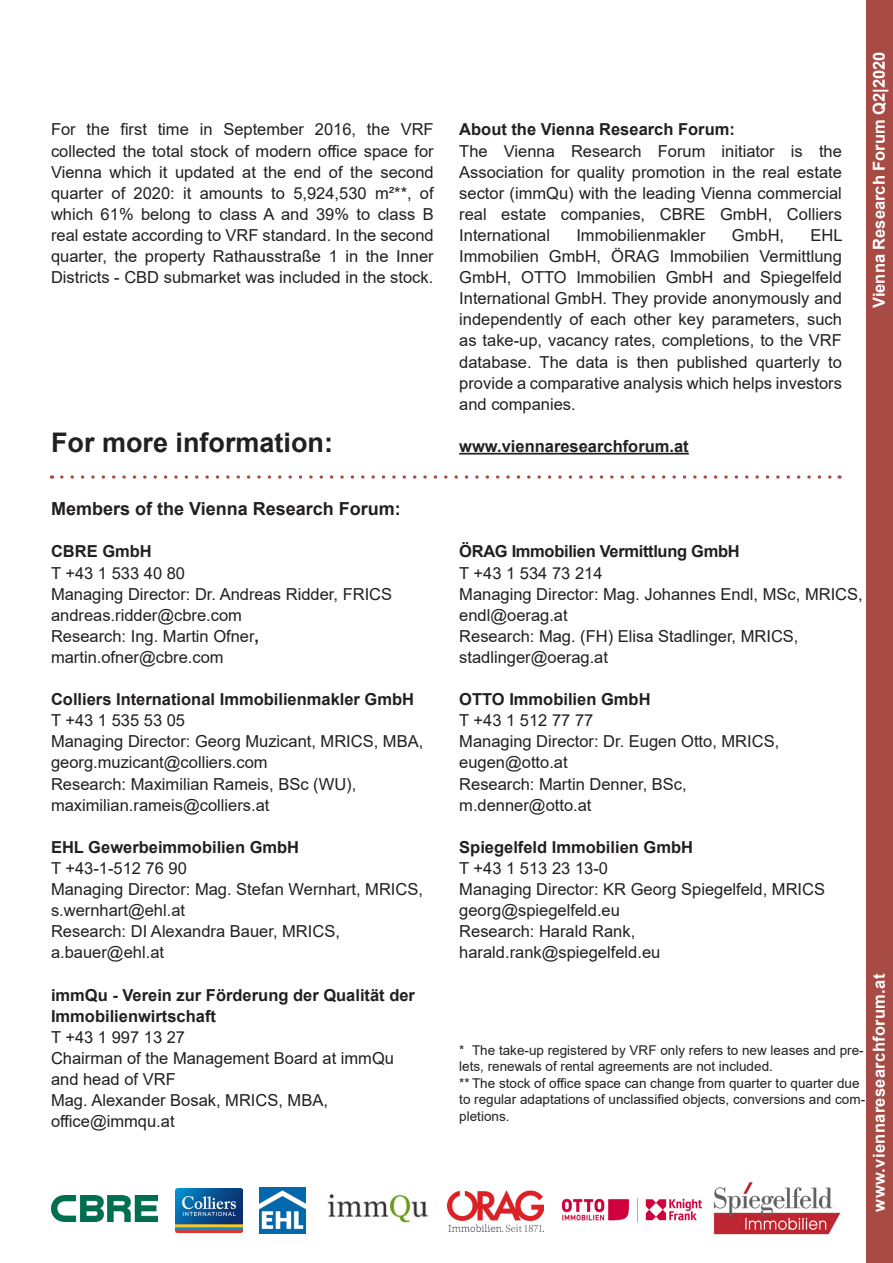
<style>
.page{position:relative;width:893px;height:1263px;background:#fff}
.page>*{position:absolute;margin:0;border:0;box-sizing:border-box;transform-origin:0 0}
.t1{font:700 27px "Arial";color:#231f20}
.t2{font:700 18px "Arial";color:#231f20}
.t3{font:16.5px/21.1px "Arial";color:#231f20}
.t4{font:700 16.5px/21.1px "Arial";color:#231f20}
.t5{font:700 16.5px/21.1px "Arial";letter-spacing:-.02em;color:#231f20}
.t6{font:700 16.5px "Arial";letter-spacing:.02em;color:#fff}
.t7{font:700 16.5px "Arial";color:#fff}
.t8{font:13.5px/16.5px "Arial";color:#231f20}
.s1{font-weight:700}
.s2{font-weight:400}
</style>
<div class="page">
<hr style="left:459px;top:453px;width:230px;height:1px;background:#231f20">
<svg style="left:62px;top:475px;width:778px;height:4px"></svg>
<div style="left:866px;top:0;width:27px;height:1263px;background:#a84b44"></div>
<img style="left:51px;top:1195px;width:106px;height:27px">
<img style="left:563px;top:1199px;width:138px;height:22px">
<img style="left:713px;top:1182px;width:128px;height:53px">
<img style="left:327px;top:1194px;width:110px;height:29px">
<img style="left:448px;top:1190px;width:95px;height:41px">
<img style="left:175px;top:1188px;width:67px;height:45px">
<img style="left:259px;top:1187px;width:46px;height:46px">
<p class="t3" style="left:51px;top:119px;width:384px;text-align:justify">For the first time in September 2016, the VRF collected the total stock of modern office space for Vienna which it updated at the end of the second quarter of 2020: it amounts to 5,924,530 m²**, of which 61% belong to class A and 39% to class B real estate according to VRF standard. In the second quarter, the property Rathausstraße 1 in the Inner Districts - CBD submarket was included in the stock.</p>
<p class="t1" style="left:51px;top:423px;width:284px">For more information:</p>
<p class="t2" style="left:51px;top:496px;width:351px">Members of the Vienna Research Forum:</p>
<p class="t4" style="left:51px;top:541px;width:102px">CBRE GmbH</p>
<p class="t3" style="left:51px;top:562px;width:136px">T +43 1 533 40 80</p>
<p class="t3" style="left:51px;top:583px;width:343px">Managing Director: Dr. Andreas Ridder, FRICS</p>
<p class="t3" style="left:51px;top:604px;width:192px">andreas.ridder@cbre.com</p>
<p class="t3" style="left:51px;top:625px;width:210px">Research: Ing. Martin Ofner<span class="s1">,</span></p>
<p class="t3" style="left:51px;top:646px;width:174px">martin.ofner@cbre.com</p>
<p class="t4" style="left:51px;top:689px;width:365px">Colliers International Immobilienmakler GmbH</p>
<p class="t3" style="left:51px;top:710px;width:374px">T +43 1 535 53 05<br>Managing Director: Georg Muzicant, MRICS, MBA, georg.muzicant@colliers.com</p>
<p class="t3" style="left:51px;top:773px;width:307px">Research: Maximilian Rameis, BSc (WU), maximilian.rameis@colliers.at</p>
<p class="t4" style="left:51px;top:837px;width:250px">EHL Gewerbeimmobilien GmbH</p>
<p class="t3" style="left:51px;top:857px;width:374px">T +43-1-512 76 90<br>Managing Director: Mag. Stefan Wernhart, MRICS, s.wernhart@ehl.at</p>
<p class="t3" style="left:51px;top:921px;width:290px">Research: DI Alexandra Bauer, MRICS, a.bauer@ehl.at</p>
<p class="t4" style="left:51px;top:984px;width:365px">immQu - Verein zur Förderung der Qualität der<br>Immobilienwirtschaft</p>
<p class="t3" style="left:51px;top:1026px;width:136px">T +43 1 997 13 27</p>
<p class="t3" style="left:51px;top:1047px;width:344px">Chairman of the Management Board at immQu and head of VRF</p>
<p class="t3" style="left:51px;top:1089px;width:278px">Mag. Alexander Bosak, MRICS, MBA,</p>
<p class="t3" style="left:51px;top:1111px;width:125px">office@immqu.at</p>
<p class="t4" style="left:459px;top:119px;width:277px">About the Vienna Research Forum:</p>
<p class="t3" style="left:459px;top:140px;width:384px;text-align:justify">The Vienna Research Forum initiator is the Association for quality promotion in the real estate sector (immQu) with the leading Vienna commercial real estate companies, CBRE GmbH, Colliers International</p>
<p class="t3" style="left:576px;top:224px;width:131px">Immobilienmakler</p>
<p class="t3" style="left:732px;top:224px;width:54px">GmbH,</p>
<p class="t3" style="left:459px;top:224px;width:385px;text-align:justify;text-indent:351px">EHL Immobilien GmbH, ÖRAG Immobilien Vermittlung GmbH, OTTO Immobilien GmbH and Spiegelfeld International GmbH. They provide anonymously and independently of each other key parameters, such as take-up, vacancy rates, completions, to the VRF database. The data is then published quarterly to provide a comparative analysis which helps investors and companies.</p>
<p class="t4" style="left:459px;top:436px;width:231px">www.viennaresearchforum.at</p>
<p class="t7" style="left:867px;top:308px;width:258px;rotate:-90deg">Vienna Research Forum Q2|2020</p>
<p class="t5" style="left:459px;top:541px;width:282px">ÖRAG Immobilien Vermittlung GmbH<br><span class="s2">T +43 1 534 73 214</span></p>
<p class="t3" style="left:459px;top:583px;width:405px">Managing Director: Mag. Johannes Endl, MSc, MRICS, endl@oerag.at</p>
<p class="t3" style="left:459px;top:625px;width:341px">Research: Mag. (FH) Elisa Stadlinger, MRICS, stadlinger@oerag.at</p>
<p class="t4" style="left:459px;top:689px;width:193px">OTTO Immobilien GmbH</p>
<p class="t3" style="left:459px;top:710px;width:322px">T +43 1 512 77 77<br>Managing Director: Dr. Eugen Otto, MRICS, eugen@otto.at</p>
<p class="t3" style="left:459px;top:773px;width:229px">Research: Martin Denner, BSc, m.denner@otto.at</p>
<p class="t4" style="left:459px;top:837px;width:235px">Spiegelfeld Immobilien GmbH</p>
<p class="t3" style="left:459px;top:857px;width:150px">T +43 1 513 23 13-0</p>
<p class="t3" style="left:459px;top:878px;width:367px">Managing Director: KR Georg Spiegelfeld, MRICS</p>
<p class="t3" style="left:459px;top:900px;width:178px">georg@spiegelfeld.eu<br>Research: Harald Rank,</p>
<p class="t3" style="left:459px;top:942px;width:203px">harald.rank@spiegelfeld.eu</p>
<p class="t6" style="left:867px;top:1211px;width:239px;rotate:-90deg">www.viennaresearchforum.at</p>
<p class="t8" style="left:459px;top:1041px;width:406px">* The take-up registered by VRF only refers to new leases and pre&shy;lets, renewals of rental agreements are not included.</p>
<p class="t8" style="left:459px;top:1074px;width:407px">** The stock of office space can change from quarter to quarter due to regular adaptations of unclassified objects, conversions and com&shy;pletions.</p>
</div>
